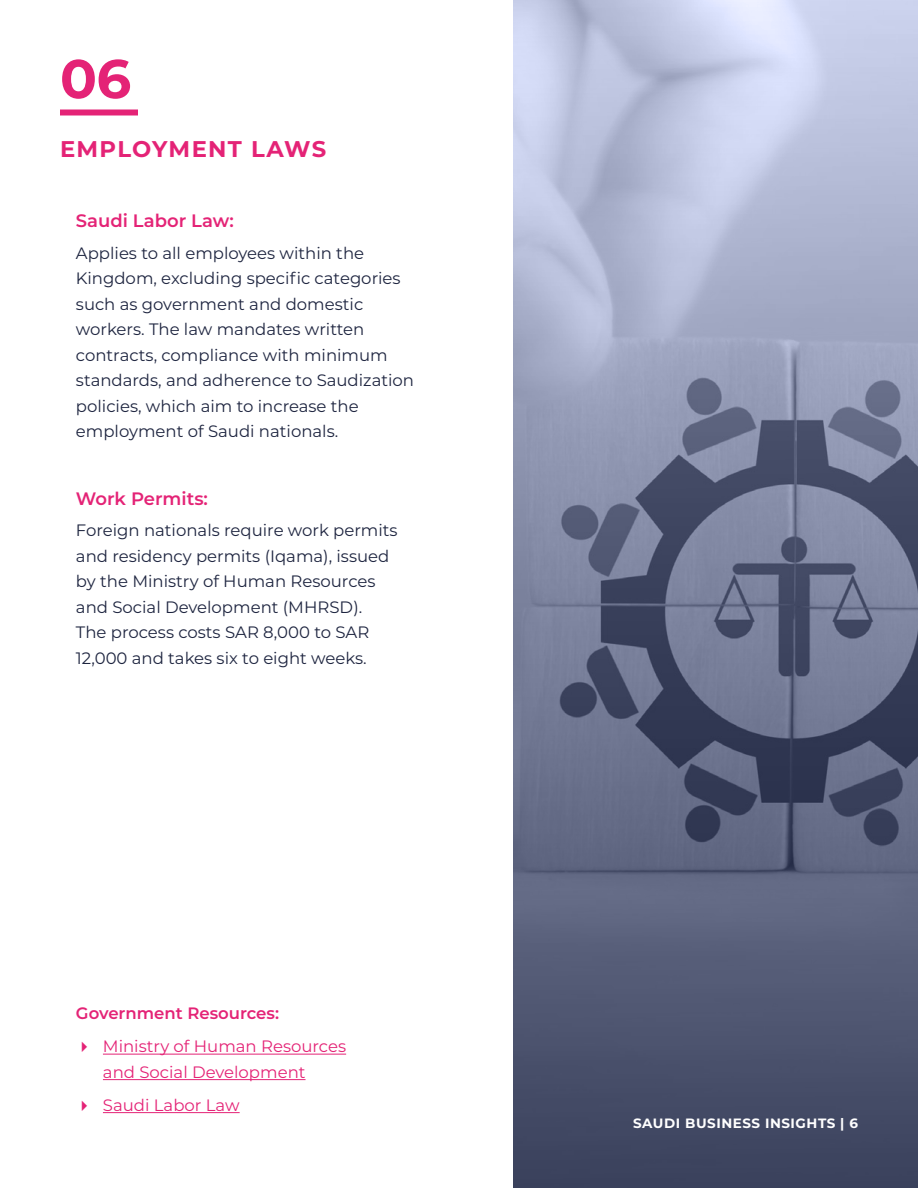
<style>
.page{position:relative;width:918px;height:1188px;background:#fff}
.page>*{position:absolute;margin:0;border:0;box-sizing:border-box;transform-origin:0 0}
.t1{font:700 54.45px "Montserrat";color:#e42376}
.t2{font:700 22.65px "Montserrat";letter-spacing:.055em;color:#e42376}
.t3{font:600 18px "Montserrat";color:#e42376}
.t4{font:16.5px/25.5px "Montserrat";color:#1e2540}
.t5{font:16.5px/25.5px "Montserrat";color:#e42376}
.t6{font:600 16.5px "Montserrat";color:#e42376}
.t7{font:700 13.5px "Montserrat";letter-spacing:.04em;color:#fff}
</style>
<div class="page">
<svg style="left:513px;top:0;width:405px;height:1188px;background:#7a819c"></svg>
<hr style="left:103px;top:1054px;width:243px;height:1px;background:#e42376">
<hr style="left:103px;top:1079px;width:203px;height:1px;background:#e42376">
<hr style="left:103px;top:1112px;width:137px;height:1px;background:#e42376">
<div style="left:60px;top:110px;width:78px;height:6px;background:#e42376"></div>
<h1 class="t1" style="left:60px;top:40px;width:73px">06</h1>
<h2 class="t2" style="left:60px;top:132px;width:268px">EMPLOYMENT LAWS</h2>
<p class="t3" style="left:76px;top:208px;width:159px">Saudi Labor Law:</p>
<p class="t4" style="left:76px;top:240px;width:340px">Applies to all employees within the Kingdom, excluding specific categories such as government and domestic workers. The law mandates written contracts, compliance with minimum standards, and adherence to Saudization policies, which aim to increase the employment of Saudi nationals.</p>
<p class="t3" style="left:76px;top:486px;width:134px">Work Permits:</p>
<p class="t4" style="left:76px;top:517px;width:323px">Foreign nationals require work permits and residency permits (Iqama), issued by the Ministry of Human Resources and Social Development (MHRSD).<br>The process costs SAR 8,000 to SAR 12,000 and takes six to eight weeks.</p>
<p class="t6" style="left:76px;top:1002px;width:205px">Government Resources:</p>
<p class="t5" style="left:103px;top:1033px;width:245px">Ministry of Human Resources and Social Development</p>
<p class="t5" style="left:103px;top:1092px;width:138px">Saudi Labor Law</p>
<p class="t7" style="left:633px;top:1113px;width:226px">SAUDI BUSINESS INSIGHTS | 6</p>
</div>
